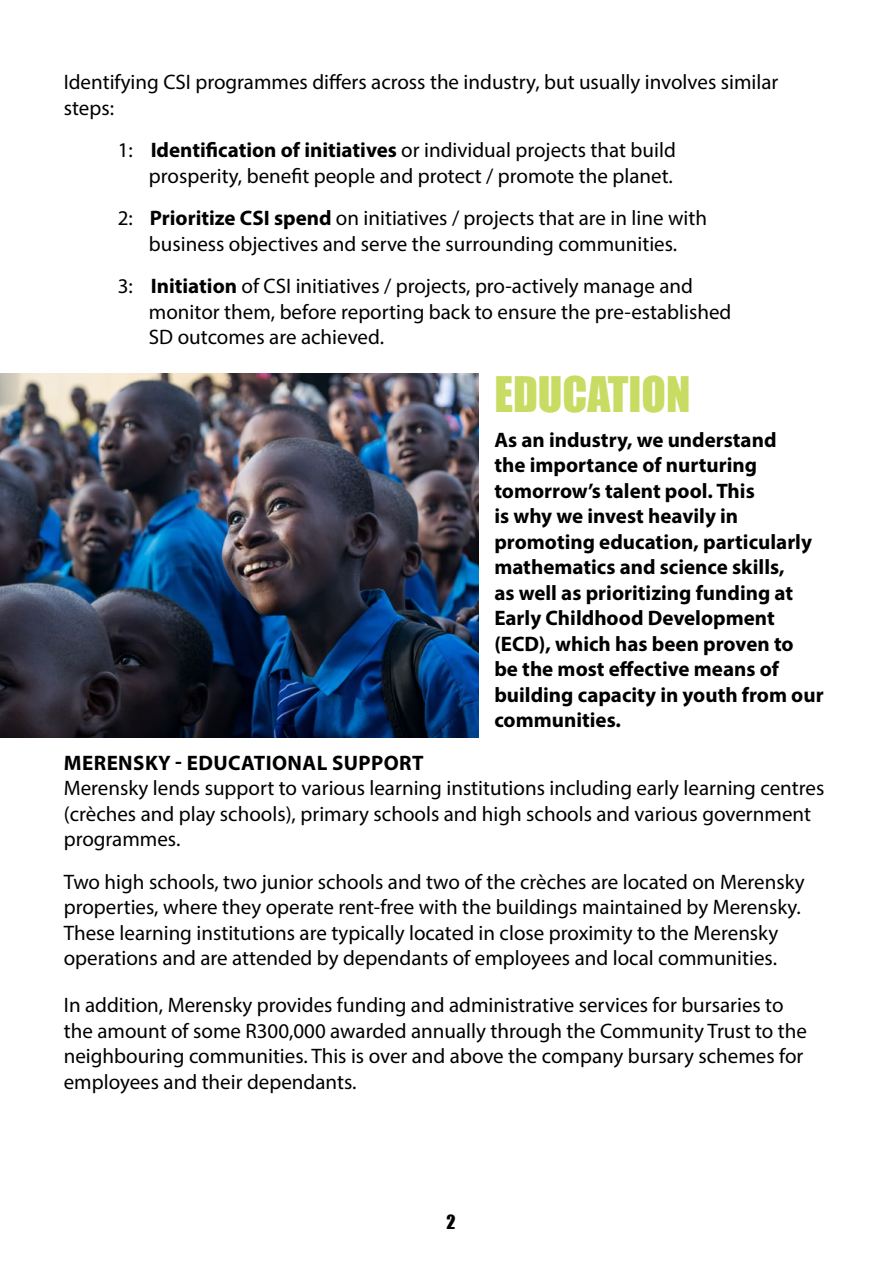
<style>
.page{position:relative;width:893px;height:1263px;background:#fff}
.page>*{position:absolute;margin:0;border:0;box-sizing:border-box;transform-origin:0 0}
.t1{font:45px "Impact";color:#c8dc64}
.t2{font:21px/25.5px "Myriad Pro";color:#000}
.t3{font:700 21px/25.5px "Myriad Pro";color:#000}
.t4{font:18px "Impact";color:#000}
.s1{font-weight:700}
</style>
<div class="page">
<img style="left:0;top:374px;width:478px;height:363px">
<p class="t2" style="left:64px;top:69px;width:716px">Identifying CSI programmes differs across the industry, but usually involves similar steps:</p>
<p class="t2" style="left:118px;top:137px;width:560px;text-align:right">1: <span class="s1">Identification of initiatives</span> or individual projects that build prosperity, benefit people and protect / promote the planet.</p>
<p class="t2" style="left:118px;top:205px;width:591px;text-align:center">2: <span class="s1">Prioritize CSI spend</span> on initiatives / projects that are in line with business objectives and serve the surrounding communities.</p>
<p class="t2" style="left:149px;top:273px;width:584px;text-indent:-31px">3: <span class="s1">Initiation</span> of CSI initiatives / projects, pro-actively manage and monitor them, before reporting back to ensure the pre-established<br>SD outcomes are achieved.</p>
<h1 class="t1" style="left:494px;top:360px;width:198px">EDUCATION</h1>
<p class="t3" style="left:494px;top:426px;width:331px">As an industry, we understand<br>the importance of nurturing tomorrow’s talent pool. This<br>is why we invest heavily in promoting education, particularly mathematics and science skills,<br>as well as prioritizing funding at<br>Early Childhood Development (ECD), which has been proven to<br>be the most effective means of building capacity in youth from our communities.</p>
<p class="t3" style="left:64px;top:749px;width:56px">Merens</p>
<p class="t3" style="left:145px;top:749px;width:95px">ky - Educati</p>
<p class="t3" style="left:272px;top:749px;width:149px">onal support</p>
<p class="t2" style="left:64px;top:775px;width:762px">Merensky lends support to various learning institutions including early learning centres (crèches and play schools), primary schools and high schools and various government programmes.</p>
<p class="t2" style="left:64px;top:869px;width:742px">Two high schools, two junior schools and two of the crèches are located on Merensky properties, where they operate rent-free with the buildings maintained by Merensky.<br>These learning institutions are typically located in close proximity to the Merensky operations and are attended by dependants of employees and local communities.</p>
<p class="t2" style="left:64px;top:992px;width:745px">In addition, Merensky provides funding and administrative services for bursaries to the amount of some R300,000 awarded annually through the Community Trust to the neighbouring communities. This is over and above the company bursary schemes for employees and their dependants.</p>
<p class="t4" style="left:446px;top:1208px;width:11px">2</p>
</div>
